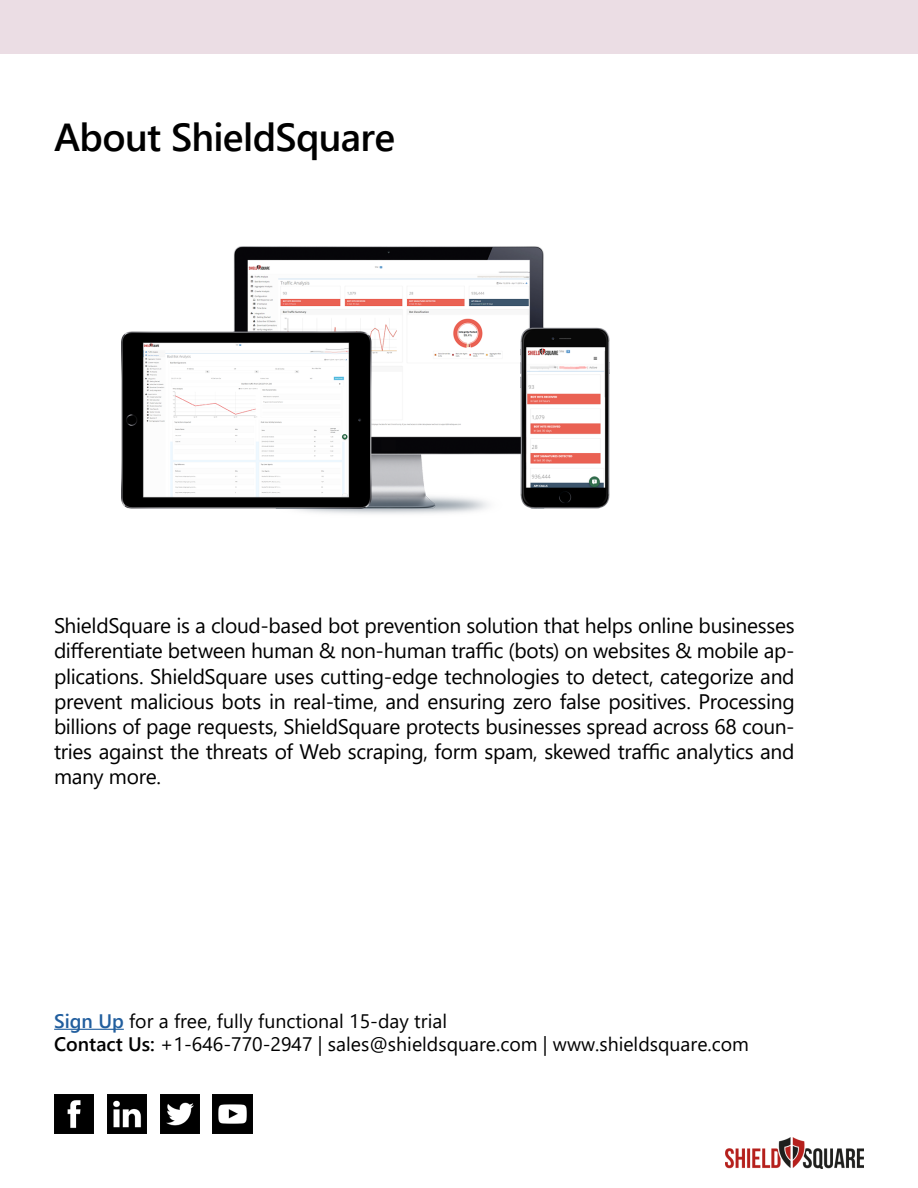
<style>
.page{position:relative;width:918px;height:1188px;background:#fff}
.page>*{position:absolute;margin:0;border:0;box-sizing:border-box;transform-origin:0 0}
.t1{font:600 39px "Segoe UI";letter-spacing:-.02em;color:#000}
.t2{font:21px/25.2px "Segoe UI";letter-spacing:-.015em;color:#000;text-align:justify}
.t3{font:19.5px/23.4px "Segoe UI";color:#000}
.s1{font-weight:600;color:#215e9e}
.s2{font-weight:600}
</style>
<div class="page">
<img style="left:121px;top:246px;width:489px;height:268px">
<img style="left:54px;top:1094px;width:39px;height:39px">
<img style="left:107px;top:1095px;width:39px;height:39px">
<img style="left:160px;top:1094px;width:39px;height:39px">
<img style="left:213px;top:1095px;width:39px;height:39px">
<div style="left:0;top:0;width:918px;height:54px;background:#ebdde4"></div>
<img style="left:725px;top:1138px;width:139px;height:31px">
<hr style="left:54px;top:1029px;width:70px;height:1px;background:#215e9e">
<h1 class="t1" style="left:54px;top:106px;width:343px">About ShieldSquare</h1>
<p class="t2" style="left:54px;top:613px;width:742px">ShieldSquare is a cloud-based bot prevention solution that helps online businesses differentiate between human &amp; non-human traffic (bots) on websites &amp; mobile ap&shy;plications. ShieldSquare uses cutting-edge technologies to detect, categorize and prevent malicious bots in real-time, and ensuring zero false positives. Processing billions of page requests, ShieldSquare protects businesses spread across 68 coun&shy;tries against the threats of Web scraping, form spam, skewed traffic analytics and many more.</p>
<p class="t3" style="left:54px;top:1009px;width:696px"><span class="s1">Sign Up</span> for a free, fully functional 15-day trial<br><span class="s2">Contact Us:</span> +1-646-770-2947 | sales@shieldsquare.com | www.shieldsquare.com</p>
</div>
